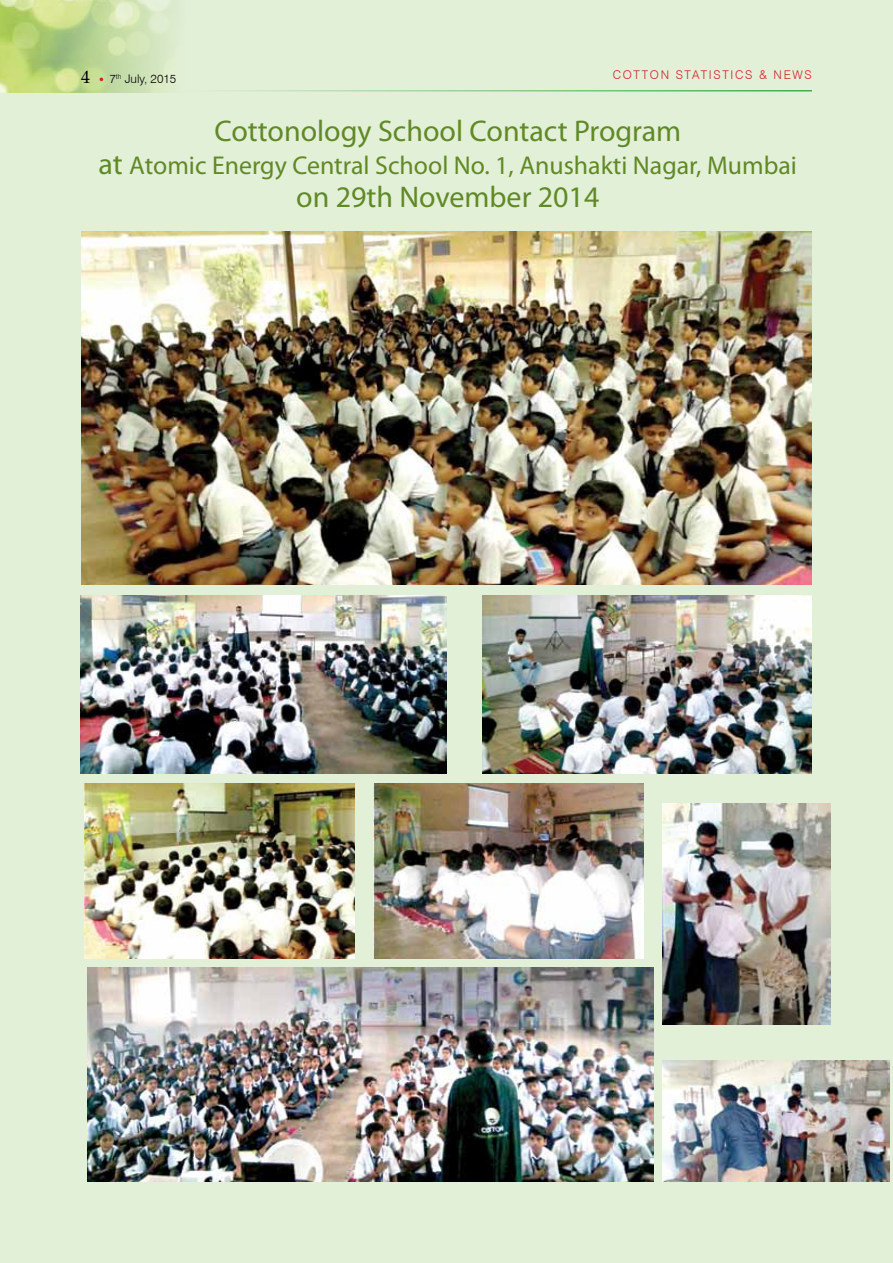
<style>
.page{position:relative;width:893px;height:1263px;background:#e3f0d8}
.page>*{position:absolute;margin:0;border:0;box-sizing:border-box;transform-origin:0 0}
.t1{font:30px "Myriad Pro";color:#618926}
.t2{font:25.8px "Myriad Pro";color:#618926}
.t3{font:18px "Book Antiqua";color:#000}
.t4{font:300 12px "Swiss 721 BT";letter-spacing:.14em;color:#d2232a}
.t5{font:300 12px "Swiss 721 BT";color:#000}
.s1{font-size:30px}
</style>
<div class="page">
<img style="left:0;top:0;width:175px;height:93px">
<hr style="left:186px;top:90px;width:626px;height:2px;background:#41ad49">
<img style="left:81px;top:232px;width:730px;height:353px">
<img style="left:84px;top:783px;width:270px;height:175px">
<img style="left:373px;top:784px;width:270px;height:175px">
<img style="left:662px;top:1060px;width:228px;height:122px">
<img style="left:662px;top:804px;width:169px;height:221px">
<img style="left:81px;top:596px;width:365px;height:177px">
<img style="left:483px;top:595px;width:328px;height:178px">
<img style="left:87px;top:968px;width:566px;height:214px">
<p class="t3" style="left:81px;top:64px;width:10px">4</p>
<p class="t4" style="left:613px;top:67px;width:132px">COTTON STATISTICS</p>
<p class="t4" style="left:759px;top:67px;width:53px">&amp; N EWS</p>
<p class="t5" style="left:110px;top:71px;width:68px">7<sup>TH</sup> JULY, 2015</p>
<p class="t1" style="left:214px;top:113px;width:468px">Cottonology School Contact Program</p>
<p class="t2" style="left:99px;top:150px;width:700px"><span class="s1">at</span> Atomic Energy Central School No. 1, Anushakti Nagar, Mumbai</p>
<p class="t1" style="left:296px;top:179px;width:305px">on 29th November 2014</p>
</div>
